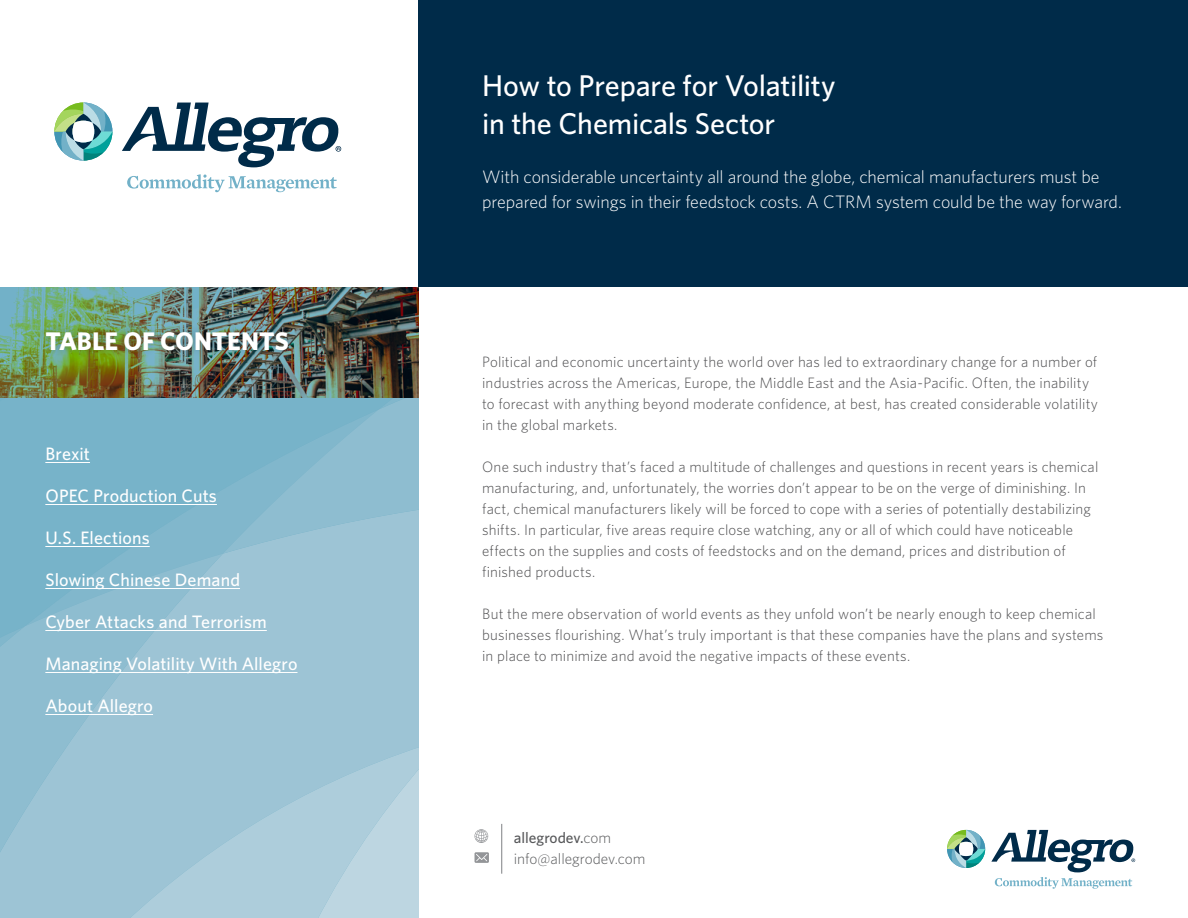
<style>
.page{position:relative;width:1188px;height:918px;background:#fff}
.page>*{position:absolute;margin:0;border:0;box-sizing:border-box;transform-origin:0 0}
.t1{font:500 30px/37.5px "Whitney";letter-spacing:-.01em;color:#fff}
.t2{font:700 25.5px "Whitney";color:#fff}
.t3{font:300 18px/24.8px "Whitney";letter-spacing:-.005em;color:#fff}
.t4{font:500 18px "Whitney";letter-spacing:.005em;color:#fff}
.t5{font:300 15.3px/20.4px "Whitney";color:#58595b}
.t6{font:300 15px/21px "Whitney";letter-spacing:.01em;color:#4d4d4f}
.s1{font-weight:500}
</style>
<div class="page">
<div style="left:418px;top:0;width:770px;height:286px;background:#002b49"></div>
<svg style="left:0;top:398px;width:418px;height:520px;background:#93c0d2"></svg>
<img style="left:0;top:288px;width:418px;height:110px">
<svg style="left:127px;top:174px;width:210px;height:18px"></svg>
<svg style="left:122px;top:103px;width:219px;height:64px"></svg>
<svg style="left:54px;top:103px;width:58px;height:58px"></svg>
<hr style="left:45px;top:462px;width:45px;height:1px;background:#fff">
<hr style="left:45px;top:504px;width:172px;height:1px;background:#fff">
<hr style="left:45px;top:546px;width:105px;height:1px;background:#fff">
<hr style="left:45px;top:588px;width:195px;height:1px;background:#fff">
<hr style="left:45px;top:630px;width:222px;height:1px;background:#fff">
<hr style="left:45px;top:672px;width:253px;height:1px;background:#fff">
<hr style="left:45px;top:714px;width:108px;height:1px;background:#fff">
<div style="left:38px;top:324px;width:258px;height:34px;background:#000;opacity:.21"></div>
<svg style="left:991px;top:830px;width:144px;height:59px"></svg>
<svg style="left:947px;top:830px;width:38px;height:38px"></svg>
<hr style="left:501px;top:824px;width:1px;height:50px;background:#808285">
<svg style="left:475px;top:852px;width:14px;height:11px"></svg>
<svg style="left:475px;top:829px;width:13px;height:14px"></svg>
<h2 class="t2" style="left:45px;top:326px;width:245px">TABLE OF CONTENTS</h2>
<p class="t4" style="left:45px;top:443px;width:46px">Brexit</p>
<p class="t4" style="left:45px;top:485px;width:173px">OPEC Production Cuts</p>
<p class="t4" style="left:45px;top:527px;width:106px">U.S. Elections</p>
<p class="t4" style="left:45px;top:569px;width:196px">Slowing Chinese Demand</p>
<p class="t4" style="left:45px;top:611px;width:223px">Cyber Attacks and Terrorism</p>
<p class="t4" style="left:45px;top:653px;width:254px">Managing Volatility With Allegro</p>
<p class="t4" style="left:45px;top:695px;width:109px">About Allegro</p>
<h1 class="t1" style="left:482px;top:66px;width:355px">How to Prepare for Volatility in the Chemicals Sector</h1>
<p class="t3" style="left:482px;top:164px;width:641px">With considerable uncertainty all around the globe, chemical manufacturers must be prepared for swings in their feedstock costs. A CTRM system could be the way forward.</p>
<p class="t6" style="left:482px;top:351px;width:617px">Political and economic uncertainty the world over has led to extraordinary change for a number of industries across the Americas, Europe, the Middle East and the Asia-Pacific. Often, the inability to forecast with anything beyond moderate confidence, at best, has created considerable volatility in the global markets.</p>
<p class="t6" style="left:482px;top:456px;width:618px">One such industry that’s faced a multitude of challenges and questions in recent years is chemical manufacturing, and, unfortunately, the worries don’t appear to be on the verge of diminishing. In fact, chemical manufacturers likely will be forced to cope with a series of potentially destabilizing shifts. In particular, five areas require close watching, any or all of which could have noticeable effects on the supplies and costs of feedstocks and on the demand, prices and distribution of finished products.</p>
<p class="t6" style="left:482px;top:603px;width:623px">But the mere observation of world events as they unfold won’t be nearly enough to keep chemical businesses flourishing. What’s truly important is that these companies have the plans and systems in place to minimize and avoid the negative impacts of these events.</p>
<p class="t5" style="left:514px;top:828px;width:133px"><span class="s1">allegrodev.</span>com info@allegrodev.com</p>
</div>
